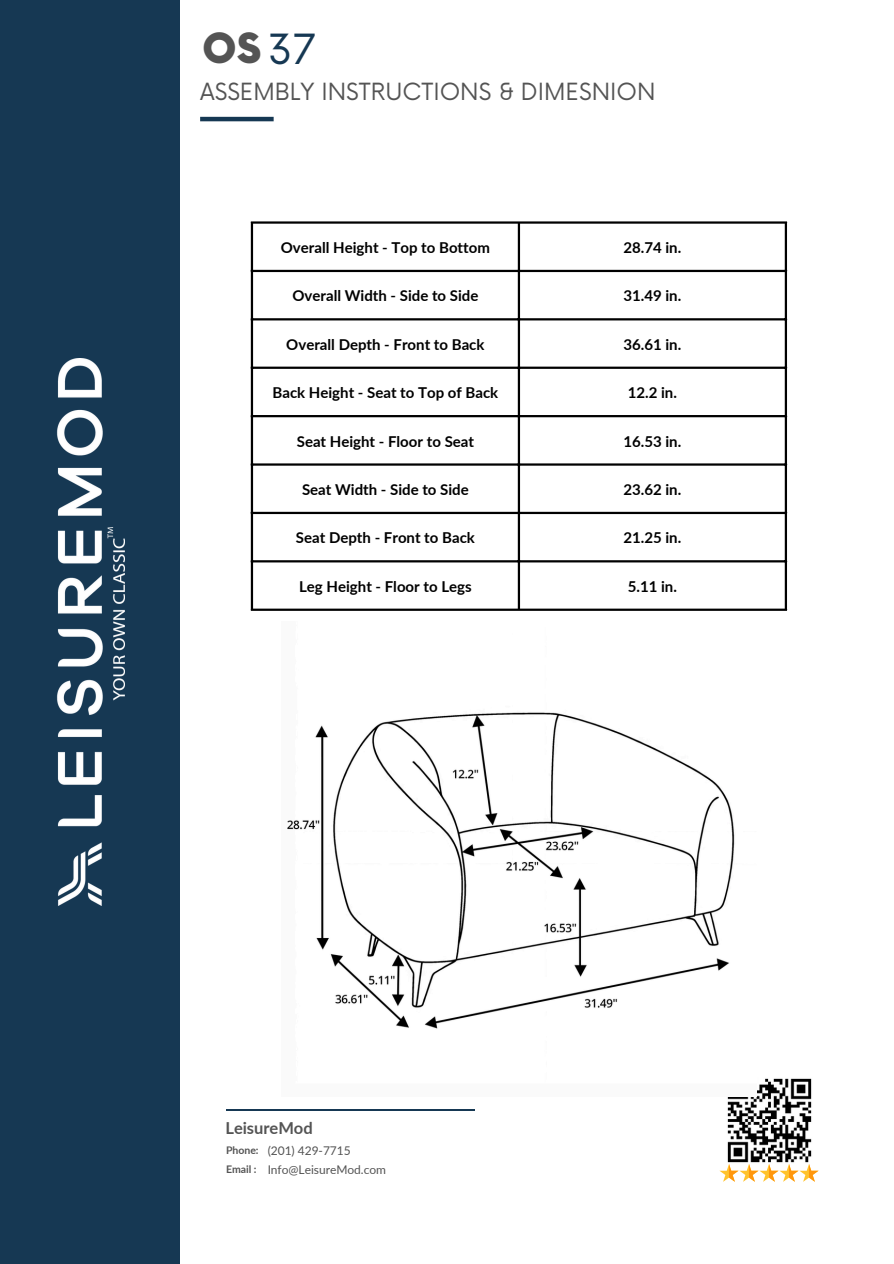
<style>
.page{position:relative;width:894px;height:1264px;background:#fff}
.page>*{position:absolute;margin:0;border:0;box-sizing:border-box;transform-origin:0 0}
.t1{font:900 40.5px "Now";color:#545454}
.t2{font:23.1px "Now";color:#545454}
.t3{font:700 16.5px "Lato";color:#545454}
.t4{font:700 15px "Lato";color:#000}
.t5{font:12px "Lato";letter-spacing:-.005em;color:#545454}
.t6{font:700 10.5px "Lato";color:#545454}
.s1{font-weight:400;color:#163853}
</style>
<div class="page">
<div style="left:0;top:0;width:180px;height:1263px;background:#163853"></div>
<hr style="left:200px;top:117px;width:73px;height:4px;background:#163853">
<hr style="left:226px;top:1109px;width:248px;height:1px;background:#163853">
<img style="left:57px;top:358px;width:68px;height:547px">
<img style="left:727px;top:1078px;width:85px;height:85px">
<svg style="left:719px;top:1164px;width:99px;height:17px"></svg>
<img style="left:287px;top:712px;width:469px;height:384px">
<hr style="left:251px;top:224px;width:2px;height:384px;background:#000">
<hr style="left:517px;top:224px;width:3px;height:384px;background:#000">
<hr style="left:784px;top:224px;width:2px;height:384px;background:#000">
<hr style="left:251px;top:221px;width:535px;height:3px;background:#000">
<hr style="left:251px;top:270px;width:535px;height:2px;background:#000">
<hr style="left:251px;top:318px;width:535px;height:2px;background:#000">
<hr style="left:251px;top:366px;width:535px;height:3px;background:#000">
<hr style="left:251px;top:415px;width:535px;height:2px;background:#000">
<hr style="left:251px;top:463px;width:535px;height:2px;background:#000">
<hr style="left:251px;top:512px;width:535px;height:2px;background:#000">
<hr style="left:251px;top:560px;width:535px;height:2px;background:#000">
<hr style="left:251px;top:608px;width:535px;height:3px;background:#000">
<h4 class="t1" style="left:202px;top:27px;width:115px">OS <span class="s1">37</span></h4>
<p class="t2" style="left:200px;top:79px;width:457px">ASSEMBLY INSTRUCTIONS &amp; DIMESNION</p>
<h2 class="t4" style="left:281px;top:238px;width:210px">Overall Height - Top to Bottom</h2>
<p class="t4" style="left:623px;top:238px;width:59px">28.74 in.</p>
<p class="t4" style="left:292px;top:286px;width:187px">Overall Width - Side to Side</p>
<p class="t4" style="left:623px;top:286px;width:59px">31.49 in.</p>
<p class="t4" style="left:286px;top:335px;width:200px">Overall Depth - Front to Back</p>
<p class="t4" style="left:623px;top:335px;width:59px">36.61 in.</p>
<p class="t4" style="left:272px;top:383px;width:227px">Back Height - Seat to Top of Back</p>
<p class="t4" style="left:627px;top:383px;width:51px">12.2 in.</p>
<p class="t4" style="left:297px;top:432px;width:179px">Seat Height - Floor to Seat</p>
<p class="t4" style="left:623px;top:432px;width:59px">16.53 in.</p>
<p class="t4" style="left:302px;top:480px;width:168px">Seat Width - Side to Side</p>
<p class="t4" style="left:623px;top:480px;width:59px">23.62 in.</p>
<p class="t4" style="left:296px;top:528px;width:180px">Seat Depth - Front to Back</p>
<p class="t4" style="left:623px;top:528px;width:59px">21.25 in.</p>
<p class="t4" style="left:299px;top:577px;width:174px">Leg Height - Floor to Legs</p>
<p class="t4" style="left:627px;top:577px;width:51px">5.11 in.</p>
<h3 class="t3" style="left:225px;top:1117px;width:89px">LeisureMod</h3>
<h4 class="t6" style="left:226px;top:1143px;width:34px">Phone:</h4>
<p class="t6" style="left:226px;top:1162px;width:32px">Email :</p>
<p class="t5" style="left:267px;top:1142px;width:85px">(201) 429-7715</p>
<p class="t5" style="left:267px;top:1161px;width:120px">Info@LeisureMod.com</p>
</div>
